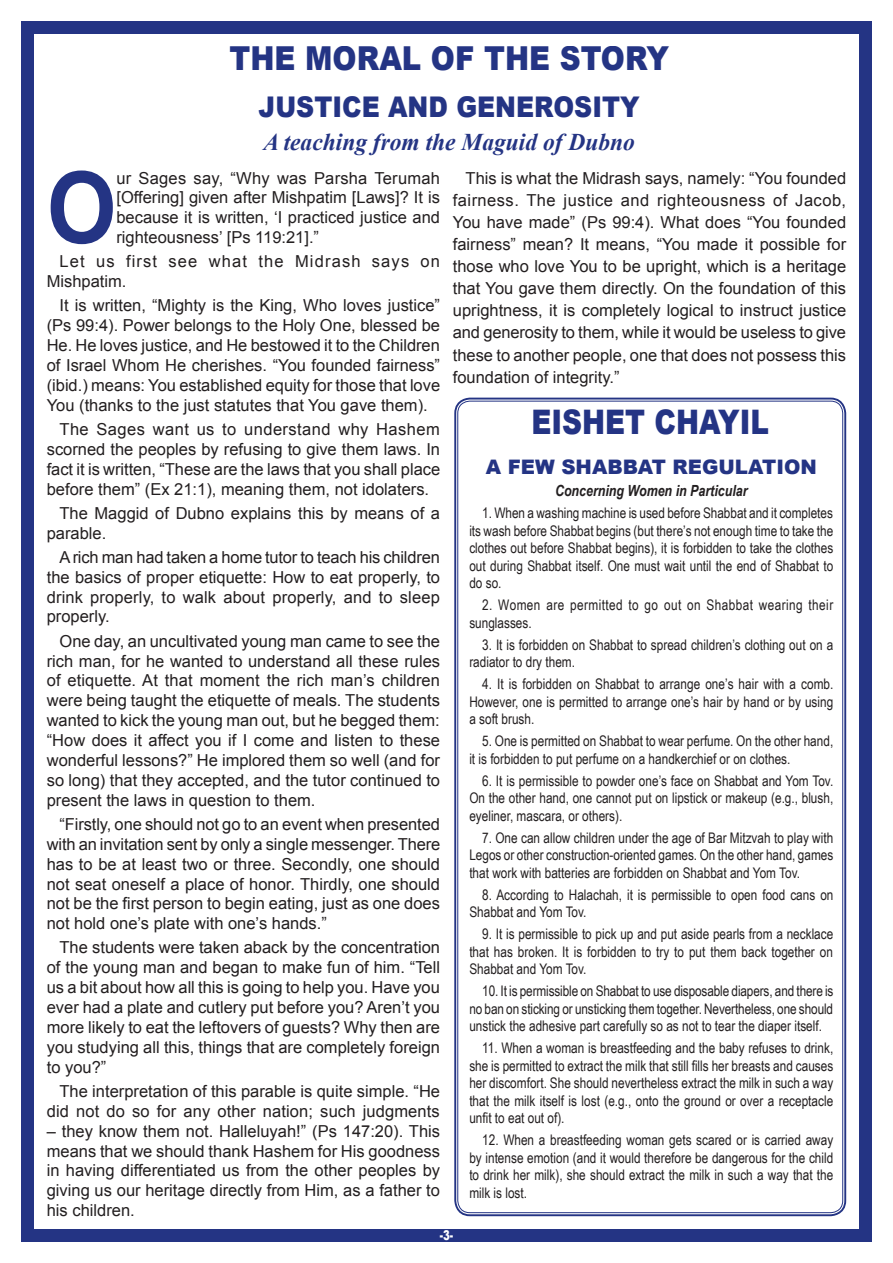
<style>
.page{position:relative;width:893px;height:1263px;background:#fff}
.page>*{position:absolute;margin:0;border:0;box-sizing:border-box;transform-origin:0 0}
.t1{font:700 99.45px "Arial";color:#243484;scale:.9 1}
.t2{font:900 33.9px "Arial";color:#243484;scale:.82 1}
.t3{font:900 33px "Arial";color:#243484;scale:.88 1}
.t4{font:900 28.5px "Arial";color:#243484;scale:.88 1}
.t5{font:italic 700 24px "Times New Roman";color:#243484}
.t6{font:900 19.95px "Arial";color:#243484}
.t7{font:16.5px/20px "Arial";color:#231f20;text-align:justify}
.t8{font:16.5px/20px "Arial";letter-spacing:.07em;color:#231f20}
.t9{font:italic 700 15.45px "Arial Narrow";color:#231f20}
.t10{font:14.55px/17.5px "Arial Narrow";color:#231f20;text-align:justify}
.t11{font:14.55px/17.5px "Arial Narrow";letter-spacing:.03em;color:#231f20}
.t12{font:900 13.5px "Arial";color:#fff;scale:.75 1}
</style>
<div class="page">
<div style="left:21px;top:21px;width:851px;height:1221px;background:#243484"></div>
<div style="left:34px;top:34px;width:825px;height:1195px;background:#fff"></div>
<svg style="left:454px;top:397px;width:393px;height:818px"></svg>
<svg style="left:457px;top:400px;width:386px;height:813px"></svg>
<h3 class="t3" style="left:229px;top:35px;width:501px">THE MORAL OF THE STORY</h3>
<h3 class="t4" style="left:259px;top:86px;width:434px">JUSTICE AND GENEROSITY</h3>
<h3 class="t5" style="left:263px;top:126px;width:373px">A teaching from the Maguid of Dubno</h3>
<h1 class="t1" style="left:47px;top:142px;width:79px">O</h1>
<p class="t7" style="left:116px;top:168px;width:325px">ur Sages say, “Why was Parsha Terumah [Offering] given after Mishpatim [Laws]? It is because it is written, ‘I practiced justice and righteousness’ [Ps 119:21].”</p>
<p class="t8" style="left:47px;top:252px;width:395px;text-indent:13px">Let us first see what the Midrash says on<br>Mishpatim.</p>
<p class="t7" style="left:47px;top:296px;width:395px;text-indent:13px">It is written, “Mighty is the King, Who loves justice” (Ps 99:4). Power belongs to the Holy One, blessed be He. He loves justice, and He bestowed it to the Children of Israel Whom He cherishes. “You founded fairness” (ibid.) means: You established equity for those that love You (thanks to the just statutes that You gave them).</p>
<p class="t7" style="left:47px;top:419px;width:395px;text-indent:13px">The Sages want us to understand why Hashem scorned the peoples by refusing to give them laws. In fact it is written, “These are the laws that you shall place before them” (Ex 21:1), meaning them, not idolaters.</p>
<p class="t7" style="left:47px;top:503px;width:395px;text-indent:13px">The Maggid of Dubno explains this by means of a parable.</p>
<p class="t7" style="left:47px;top:547px;width:395px;text-indent:13px">A rich man had taken a home tutor to teach his children the basics of proper etiquette: How to eat properly, to drink properly, to walk about properly, and to sleep properly.</p>
<p class="t7" style="left:47px;top:631px;width:395px;text-indent:13px">One day, an uncultivated young man came to see the rich man, for he wanted to understand all these rules of etiquette. At that moment the rich man’s children were being taught the etiquette of meals. The students wanted to kick the young man out, but he begged them: “How does it affect you if I come and listen to these wonderful lessons?” He implored them so well (and for so long) that they accepted, and the tutor continued to present the laws in question to them.</p>
<p class="t7" style="left:47px;top:814px;width:395px;text-indent:13px">“Firstly, one should not go to an event when presented with an invitation sent by only a single messenger. There has to be at least two or three. Secondly, one should not seat oneself a place of honor. Thirdly, one should not be the first person to begin eating, just as one does not hold one’s plate with one’s hands.”</p>
<p class="t7" style="left:47px;top:938px;width:395px;text-indent:13px">The students were taken aback by the concentration of the young man and began to make fun of him. “Tell us a bit about how all this is going to help you. Have you ever had a plate and cutlery put before you? Aren’t you more likely to eat the leftovers of guests? Why then are you studying all this, things that are completely foreign to you?”</p>
<p class="t7" style="left:47px;top:1081px;width:395px;text-align:right">The interpretation of this parable is quite simple. “He did not do so for any other nation; such judgments</p>
<p class="t7" style="left:47px;top:1121px;width:395px">– they know them not. Halleluyah!” (Ps 147:20). This means that we should thank Hashem for His goodness in having differentiated us from the other peoples by giving us our heritage directly from Him, as a father to his children.</p>
<p class="t12" style="left:440px;top:1225px;width:19px">-3-</p>
<p class="t7" style="left:453px;top:167px;width:395px;line-height:22.2px;text-indent:13px">This is what the Midrash says, namely: “You founded fairness. The justice and righteousness of Jacob, You have made” (Ps 99:4). What does “You founded fairness” mean? It means, “You made it possible for those who love You to be upright, which is a heritage that You gave them directly. On the foundation of this uprightness, it is completely logical to instruct justice and generosity to them, while it would be useless to give these to another people, one that does not possess this foundation of integrity.”</p>
<h2 class="t2" style="left:531px;top:397px;width:291px">EISHET CHAYIL</h2>
<p class="t6" style="left:486px;top:452px;width:332px">A FEW SHABBAT REGULATION</p>
<p class="t9" style="left:555px;top:479px;width:194px">Concerning Women in Particular</p>
<p class="t10" style="left:469px;top:504px;width:365px;text-indent:13px">1. When a washing machine is used before Shabbat and it completes its wash before Shabbat begins (but there’s not enough time to take the clothes out before Shabbat begins), it is forbidden to take the clothes out during Shabbat itself. One must wait until the end of Shabbat to do so.</p>
<p class="t11" style="left:469px;top:596px;width:365px;text-indent:13px">2. Women are permitted to go out on Shabbat wearing their sunglasses.</p>
<p class="t10" style="left:469px;top:635px;width:365px;text-indent:13px">3. It is forbidden on Shabbat to spread children’s clothing out on a radiator to dry them.</p>
<p class="t10" style="left:469px;top:675px;width:366px;text-indent:13px">4. It is forbidden on Shabbat to arrange one’s hair with a comb.<br>However, one is permitted to arrange one’s hair by hand or by using a soft brush.</p>
<p class="t10" style="left:469px;top:732px;width:365px;text-indent:13px">5. One is permitted on Shabbat to wear perfume. On the other hand, it is forbidden to put perfume on a handkerchief or on clothes.</p>
<p class="t10" style="left:469px;top:771px;width:365px;text-indent:13px">6. It is permissible to powder one’s face on Shabbat and Yom Tov.<br>On the other hand, one cannot put on lipstick or makeup (e.g., blush, eyeliner, mascara, or others).</p>
<p class="t10" style="left:469px;top:828px;width:365px;text-indent:13px">7. One can allow children under the age of Bar Mitzvah to play with Legos or other construction-oriented games. On the other hand, games that work with batteries are forbidden on Shabbat and Yom Tov.</p>
<p class="t10" style="left:469px;top:885px;width:366px;text-indent:13px">8. According to Halachah, it is permissible to open food cans on<br>Shabbat and Yom Tov.</p>
<p class="t10" style="left:469px;top:925px;width:365px;text-indent:13px">9. It is permissible to pick up and put aside pearls from a necklace that has broken. It is forbidden to try to put them back together on Shabbat and Yom Tov.</p>
<p class="t10" style="left:469px;top:982px;width:366px;text-indent:13px">10. It is permissible on Shabbat to use disposable diapers, and there is no ban on sticking or unsticking them together. Nevertheless, one should unstick the adhesive part carefully so as not to tear the diaper itself.</p>
<p class="t10" style="left:469px;top:1039px;width:365px;text-indent:13px">11. When a woman is breastfeeding and the baby refuses to drink, she is permitted to extract the milk that still fills her breasts and causes her discomfort. She should nevertheless extract the milk in such a way that the milk itself is lost (e.g., onto the ground or over a receptacle unfit to eat out of).</p>
<p class="t10" style="left:469px;top:1131px;width:365px;text-indent:13px">12. When a breastfeeding woman gets scared or is carried away by intense emotion (and it would therefore be dangerous for the child to drink her milk), she should extract the milk in such a way that the milk is lost.</p>
</div>
